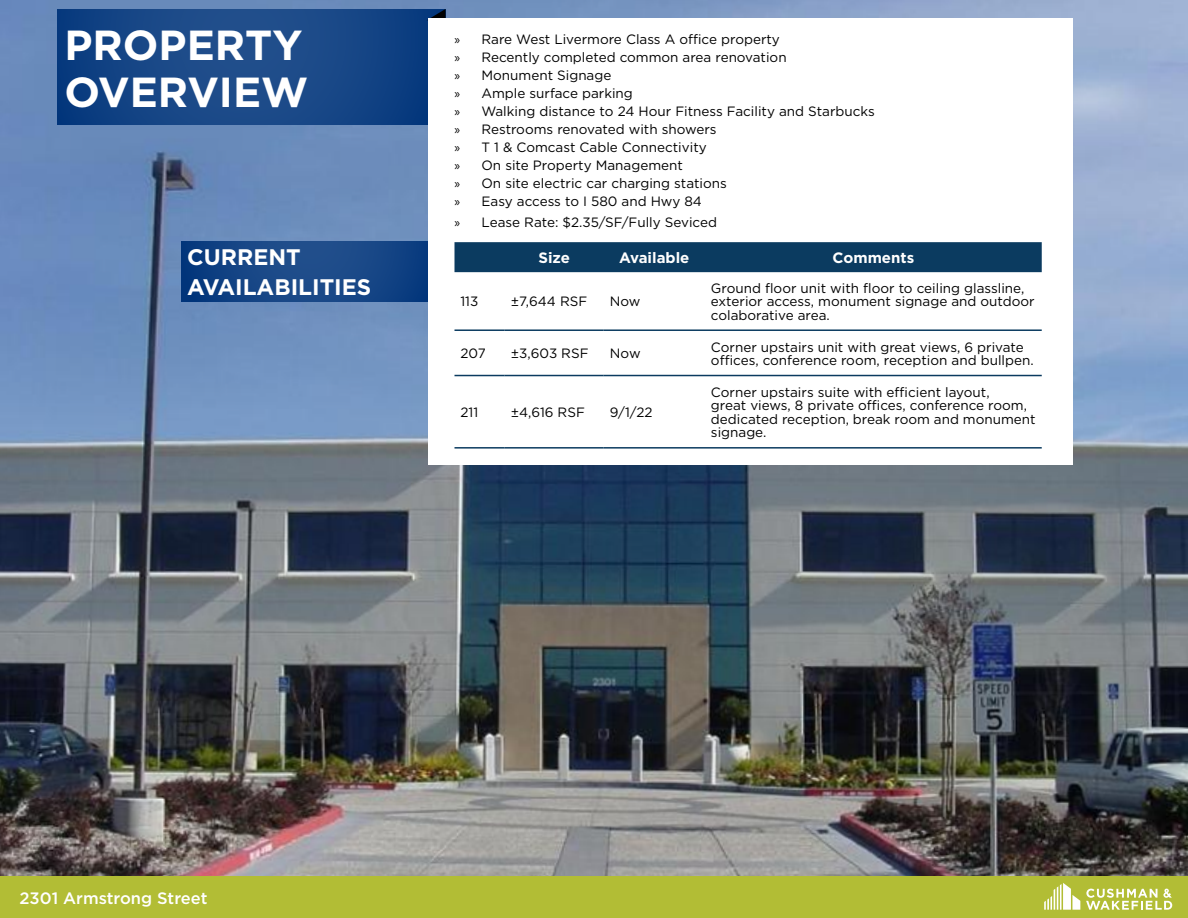
<style>
.page{position:relative;width:1188px;height:918px;background:#fff}
.page>*{position:absolute;margin:0;border:0;box-sizing:border-box;transform-origin:0 0}
.t1{font:700 42px/46.5px "Gotham";color:#fff}
.t2{font:700 22.5px/30px "Gotham";color:#fff}
.t3{font:500 16.5px "Gotham";color:#fff}
.t4{font:700 15px "Gotham";color:#fff}
.t5{font:13.5px/18px "Gotham";color:#000}
.s1{font-family:"Myriad Pro"}
</style>
<div class="page">
<img style="left:0;top:0;width:1188px;height:876px">
<svg style="left:181px;top:241px;width:247px;height:60px;background:#144484"></svg>
<svg style="left:57px;top:9px;width:371px;height:115px;background:#164585"></svg>
<svg style="left:427px;top:9px;width:19px;height:12px"></svg>
<div style="left:428px;top:18px;width:645px;height:447px;background:#fff"></div>
<div style="left:454px;top:242px;width:588px;height:30px;background:#0b3b60"></div>
<hr style="left:454px;top:447px;width:51px;height:2px;background:#0b3b60">
<hr style="left:505px;top:447px;width:99px;height:2px;background:#0b3b60">
<hr style="left:604px;top:447px;width:101px;height:2px;background:#0b3b60">
<hr style="left:705px;top:447px;width:337px;height:2px;background:#0b3b60">
<hr style="left:454px;top:329px;width:51px;height:2px;background:#0b3b60">
<hr style="left:505px;top:329px;width:99px;height:2px;background:#0b3b60">
<hr style="left:604px;top:329px;width:101px;height:2px;background:#0b3b60">
<hr style="left:705px;top:329px;width:337px;height:2px;background:#0b3b60">
<hr style="left:454px;top:375px;width:51px;height:1px;background:#0b3b60">
<hr style="left:505px;top:375px;width:99px;height:1px;background:#0b3b60">
<hr style="left:604px;top:375px;width:101px;height:1px;background:#0b3b60">
<hr style="left:705px;top:375px;width:337px;height:1px;background:#0b3b60">
<div style="left:0;top:876px;width:1188px;height:42px;background:#b2bd35"></div>
<svg style="left:1044px;top:883px;width:36px;height:27px"></svg>
<svg style="left:1086px;top:889px;width:86px;height:21px"></svg>
<h1 class="t1" style="left:64px;top:22px;width:245px">PROPERTY<br>OVERVIEW</h1>
<p class="t5" style="left:454px;top:30px;width:422px"><span class="s1">»</span> Rare West Livermore Class A office property<br><span class="s1">»</span> Recently completed common area renovation<br><span class="s1">»</span> Monument Signage<br><span class="s1">»</span> Ample surface parking<br><span class="s1">»</span> Walking distance to 24 Hour Fitness Facility and Starbucks <span class="s1">»</span> Restrooms renovated with showers<br><span class="s1">»</span> T 1 &amp; Comcast Cable Connectivity<br><span class="s1">»</span> On site Property Management<br><span class="s1">»</span> On site electric car charging stations<br><span class="s1">»</span> Easy access to I 580 and Hwy 84</p>
<p class="t5" style="left:454px;top:213px;width:264px"><span class="s1">»</span> Lease Rate: $2.35/SF/Fully Seviced</p>
<p class="t4" style="left:538px;top:248px;width:33px">Size</p>
<p class="t4" style="left:619px;top:248px;width:72px">Available</p>
<p class="t4" style="left:833px;top:248px;width:83px">Comments</p>
<p class="t5" style="left:460px;top:292px;width:19px">113</p>
<p class="t5" style="left:511px;top:292px;width:78px">±7,644 RSF</p>
<p class="t5" style="left:610px;top:292px;width:32px">Now</p>
<h2 class="t2" style="left:187px;top:242px;width:186px">CURRENT<br>AVAILABILITIES</h2>
<p class="t5" style="left:711px;top:281px;width:325px;line-height:13.5px">Ground floor unit with floor to ceiling glassline, exterior access, monument signage and outdoor colaborative area.</p>
<p class="t5" style="left:460px;top:344px;width:27px">207</p>
<p class="t5" style="left:511px;top:344px;width:79px">±3,603 RSF</p>
<p class="t5" style="left:610px;top:344px;width:33px">Now</p>
<p class="t5" style="left:711px;top:340px;width:324px;line-height:13.5px">Corner upstairs unit with great views, 6 private offices, conference room, reception and bullpen.</p>
<p class="t3" style="left:20px;top:888px;width:190px">2301 Armstrong Street</p>
<p class="t5" style="left:460px;top:403px;width:19px">211</p>
<p class="t5" style="left:511px;top:403px;width:76px">±4,616 RSF</p>
<p class="t5" style="left:610px;top:403px;width:44px">9/1/22</p>
<p class="t5" style="left:711px;top:385px;width:326px;line-height:13.5px">Corner upstairs suite with efficient layout,<br>great views, 8 private offices, conference room, dedicated reception, break room and monument signage.</p>
</div>
